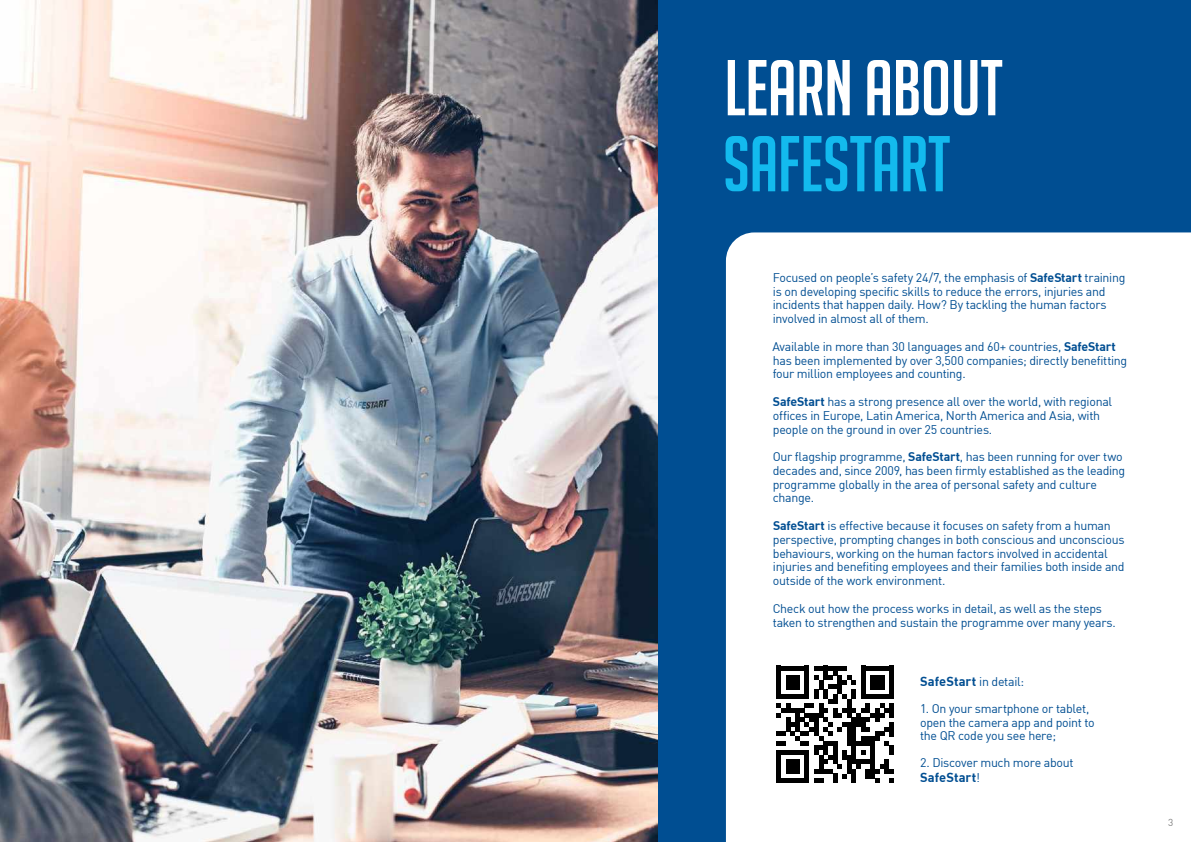
<style>
.page{position:relative;width:1191px;height:842px;background:#fff}
.page>*{position:absolute;margin:0;border:0;box-sizing:border-box;transform-origin:0 0}
.t1{font:77px "Big Noodle Titling";letter-spacing:-.005em;color:#fff}
.t2{font:77px "Big Noodle Titling";letter-spacing:-.005em;color:#13baee}
.t3{font:12.9px "DIN Bold";letter-spacing:.005em;color:#004e92}
.t4{font:12.4px/13.8px "DIN";letter-spacing:-.025em;color:#004e92}
.t5{font:10px "DIN";color:#818181}
.s1{font-family:"DIN Bold"}
.s2{font-family:"DIN";font-size:12.4px}
</style>
<div class="page">
<div style="left:658px;top:0;width:533px;height:842px;background:#004e92"></div>
<img style="left:0;top:0;width:658px;height:842px">
<svg style="left:726px;top:232px;width:465px;height:610px"></svg>
<svg style="left:776px;top:666px;width:117px;height:117px"></svg>
<h1 class="t1" style="left:724px;top:46px;width:280px">LEARN ABOUT</h1>
<h1 class="t2" style="left:723px;top:122px;width:229px">SAFESTART</h1>
<p class="t4" style="left:772px;top:270px;width:354px">Focused on people’s safety 24/7, the emphasis of <span class="s1">SafeStart</span> training is on developing specific skills to reduce the errors, injuries and incidents that happen daily. How? By tackling the human factors involved in almost all of them.</p>
<p class="t4" style="left:772px;top:339px;width:356px">Available in more than 30 languages and 60+ countries, <span class="s1">SafeStart </span>has been implemented by over 3,500 companies; directly benefitting four million employees and counting.</p>
<p class="t4" style="left:773px;top:394px;width:341px"><span class="s1">SafeStart</span> has a strong presence all over the world, with regional offices in Europe, Latin America, North America and Asia, with people on the ground in over 25 countries.</p>
<p class="t4" style="left:772px;top:449px;width:354px">Our flagship programme, <span class="s1">SafeStart</span>, has been running for over two decades and, since 2009, has been firmly established as the leading programme globally in the area of personal safety and culture change.</p>
<p class="t4" style="left:773px;top:518px;width:353px"><span class="s1">SafeStart</span> is effective because it focuses on safety from a human perspective, prompting changes in both conscious and unconscious behaviours, working on the human factors involved in accidental injuries and benefiting employees and their families both inside and outside of the work environment.</p>
<p class="t4" style="left:772px;top:601px;width:345px">Check out how the process works in detail, as well as the steps taken to strengthen and sustain the programme over many years.</p>
<p class="t3" style="left:920px;top:673px;width:105px">SafeStart <span class="s2">in detail:</span></p>
<p class="t4" style="left:920px;top:702px;width:176px;line-height:13.4px">1. On your smartphone or tablet, open the camera app and point to the QR code you see here;</p>
<p class="t4" style="left:920px;top:755px;width:155px">2. Discover much more about</p>
<p class="t3" style="left:920px;top:769px;width:61px">SafeStart<span class="s2">!</span></p>
<p class="t5" style="left:1168px;top:816px;width:7px">3</p>
</div>
